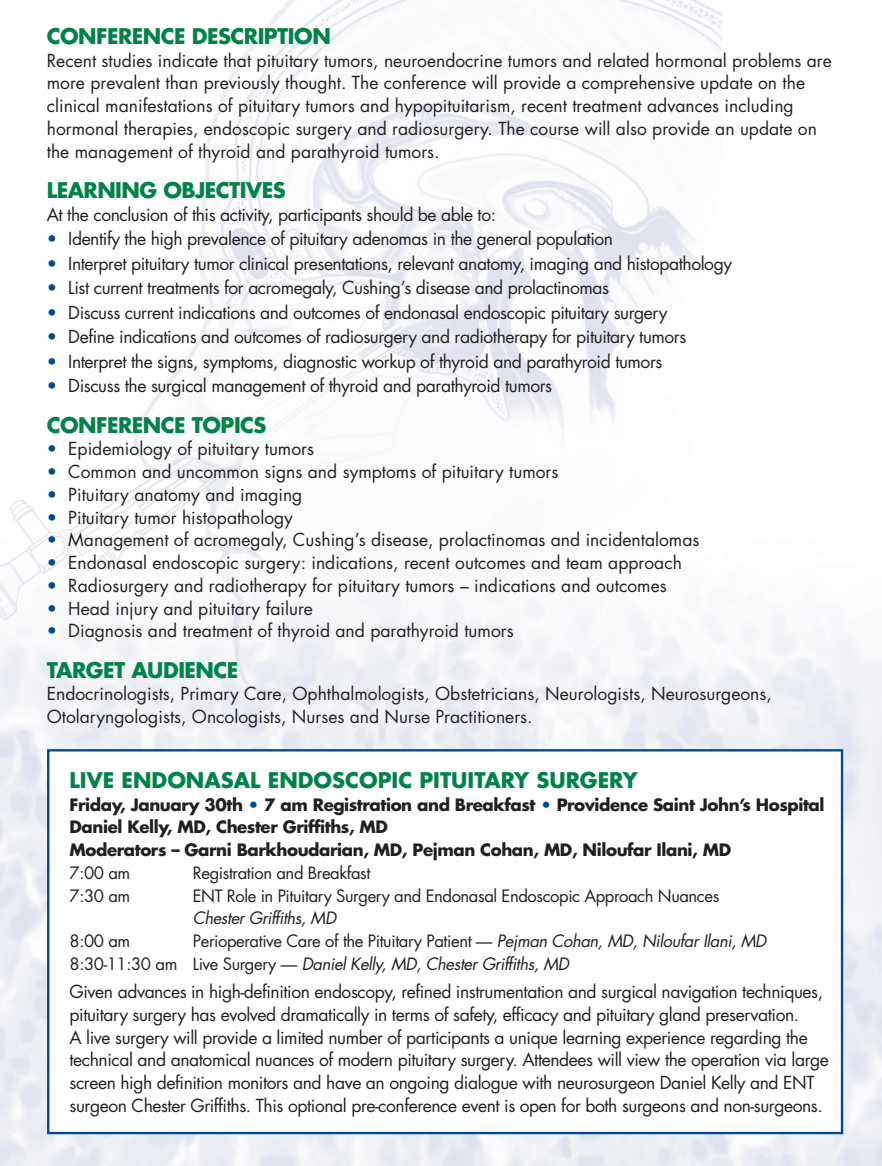
<style>
.page{position:relative;width:882px;height:1166px;background:#fff}
.page>*{position:absolute;margin:0;border:0;box-sizing:border-box;transform-origin:0 0}
.t1{font:700 21px "Futura";letter-spacing:-.025em;color:#008348}
.t2{font:700 21px "Futura";color:#008348}
.t3{font:17.5px/22.8px "Futura";letter-spacing:-.025em;color:#231f20}
.t4{font:17.5px/22.8px "Futura";color:#231f20}
.t5{font:700 16.62px/22.8px "Futura";letter-spacing:-.025em;color:#231f20}
.t6{font:italic 16.62px/22.8px "Futura";letter-spacing:-.025em;color:#231f20}
.t7{font:16.62px/22.8px "Futura";letter-spacing:-.025em;color:#231f20}
.s1{color:#014990}
.s2{font-weight:400}
.s3{font-style:italic}
.s4{font-style:normal}
</style>
<div class="page">
<img style="left:0;top:0;width:882px;height:1166px">
<div style="left:47px;top:749px;width:796px;height:385px;background:#fff;border:2px solid #014990"></div>
<p class="t1" style="left:47px;top:21px;width:286px">CONFERENCE DESCRIPTION</p>
<p class="t4" style="left:47px;top:49px;width:787px">Recent studies indicate that pituitary tumors, neuroendocrine tumors and related hormonal problems are more prevalent than previously thought. The conference will provide a comprehensive update on the clinical manifestations of pituitary tumors and hypopituitarism, recent treatment advances including hormonal therapies, endoscopic surgery and radiosurgery. The course will also provide an update on the management of thyroid and parathyroid tumors.</p>
<p class="t1" style="left:47px;top:175px;width:240px">LEARNING OBJECTIVES</p>
<p class="t3" style="left:47px;top:203px;width:451px">At the conclusion of this activity, participants should be able to:</p>
<p class="t3" style="left:47px;top:227px;width:568px"><span class="s1">•</span> Identify the high prevalence of pituitary adenomas in the general population</p>
<p class="t3" style="left:47px;top:252px;width:687px"><span class="s1">•</span> Interpret pituitary tumor clinical presentations, relevant anatomy, imaging and histopathology</p>
<p class="t3" style="left:47px;top:276px;width:564px"><span class="s1">•</span> List current treatments for acromegaly, Cushing’s disease and prolactinomas</p>
<p class="t3" style="left:47px;top:301px;width:622px"><span class="s1">•</span> Discuss current indications and outcomes of endonasal endoscopic pituitary surgery</p>
<p class="t3" style="left:47px;top:325px;width:641px"><span class="s1">•</span> Define indications and outcomes of radiosurgery and radiotherapy for pituitary tumors</p>
<p class="t3" style="left:47px;top:350px;width:617px"><span class="s1">•</span> Interpret the signs, symptoms, diagnostic workup of thyroid and parathyroid tumors</p>
<p class="t3" style="left:47px;top:374px;width:507px"><span class="s1">•</span> Discuss the surgical management of thyroid and parathyroid tumors</p>
<p class="t1" style="left:47px;top:410px;width:221px">CONFERENCE TOPICS</p>
<p class="t4" style="left:47px;top:437px;width:269px"><span class="s1">•</span> Epidemiology of pituitary tumors</p>
<p class="t4" style="left:47px;top:460px;width:513px"><span class="s1">•</span> Common and uncommon signs and symptoms of pituitary tumors</p>
<p class="t4" style="left:47px;top:483px;width:257px"><span class="s1">•</span> Pituitary anatomy and imaging</p>
<p class="t4" style="left:47px;top:505px;width:248px"><span class="s1">•</span> Pituitary tumor histopathology</p>
<p class="t4" style="left:47px;top:528px;width:654px"><span class="s1">•</span> Management of acromegaly, Cushing’s disease, prolactinomas and incidentalomas</p>
<p class="t4" style="left:47px;top:551px;width:637px"><span class="s1">•</span> Endonasal endoscopic surgery: indications, recent outcomes and team approach</p>
<p class="t4" style="left:47px;top:574px;width:622px"><span class="s1">•</span> Radiosurgery and radiotherapy for pituitary tumors – indications and outcomes</p>
<p class="t4" style="left:47px;top:596px;width:268px"><span class="s1">•</span> Head injury and pituitary failure</p>
<p class="t4" style="left:47px;top:619px;width:468px"><span class="s1">•</span> Diagnosis and treatment of thyroid and parathyroid tumors</p>
<p class="t1" style="left:47px;top:655px;width:193px">TARGET AUDIENCE</p>
<p class="t4" style="left:47px;top:682px;width:727px">Endocrinologists, Primary Care, Ophthalmologists, Obstetricians, Neurologists, Neurosurgeons,<br>Otolaryngologists, Oncologists, Nurses and Nurse Practitioners.</p>
<p class="t2" style="left:70px;top:765px;width:570px">LIVE ENDONASAL ENDOSCOPIC PITUITARY SURGERY</p>
<p class="t5" style="left:70px;top:792px;width:756px">Friday, January 30th <span class="s1">•</span> 7 am Registration and Breakfast <span class="s1">•</span> Providence Saint John’s Hospital Daniel Kelly, MD, Chester Griffiths, MD<br>Moderators – Garni Barkhoudarian, MD, Pejman Cohan, MD, Niloufar Ilani, MD<br><span class="s2">7:00 am</span></p>
<p class="t7" style="left:193px;top:861px;width:179px">Registration and Breakfast</p>
<p class="t7" style="left:70px;top:884px;width:62px">7:30 am</p>
<p class="t7" style="left:193px;top:884px;width:528px">ENT Role in Pituitary Surgery and Endonasal Endoscopic Approach Nuances<br><span class="s3">Chester Griffiths, MD</span></p>
<p class="t7" style="left:70px;top:929px;width:62px">8:00 am</p>
<p class="t6" style="left:70px;top:929px;width:699px;text-indent:123px"><span class="s4">Perioperative Care of the Pituitary Patient —</span> Pejman Cohan, MD, Niloufar Ilani, MD<br><span class="s4">8:30-11:30 am Live Surgery —</span> Daniel Kelly, MD, Chester Griffiths, MD</p>
<p class="t3" style="left:70px;top:980px;width:761px">Given advances in high-definition endoscopy, refined instrumentation and surgical navigation techniques, pituitary surgery has evolved dramatically in terms of safety, efficacy and pituitary gland preservation.<br>A live surgery will provide a limited number of participants a unique learning experience regarding the technical and anatomical nuances of modern pituitary surgery. Attendees will view the operation via large screen high definition monitors and have an ongoing dialogue with neurosurgeon Daniel Kelly and ENT surgeon Chester Griffiths. This optional pre-conference event is open for both surgeons and non-surgeons.</p>
</div>
